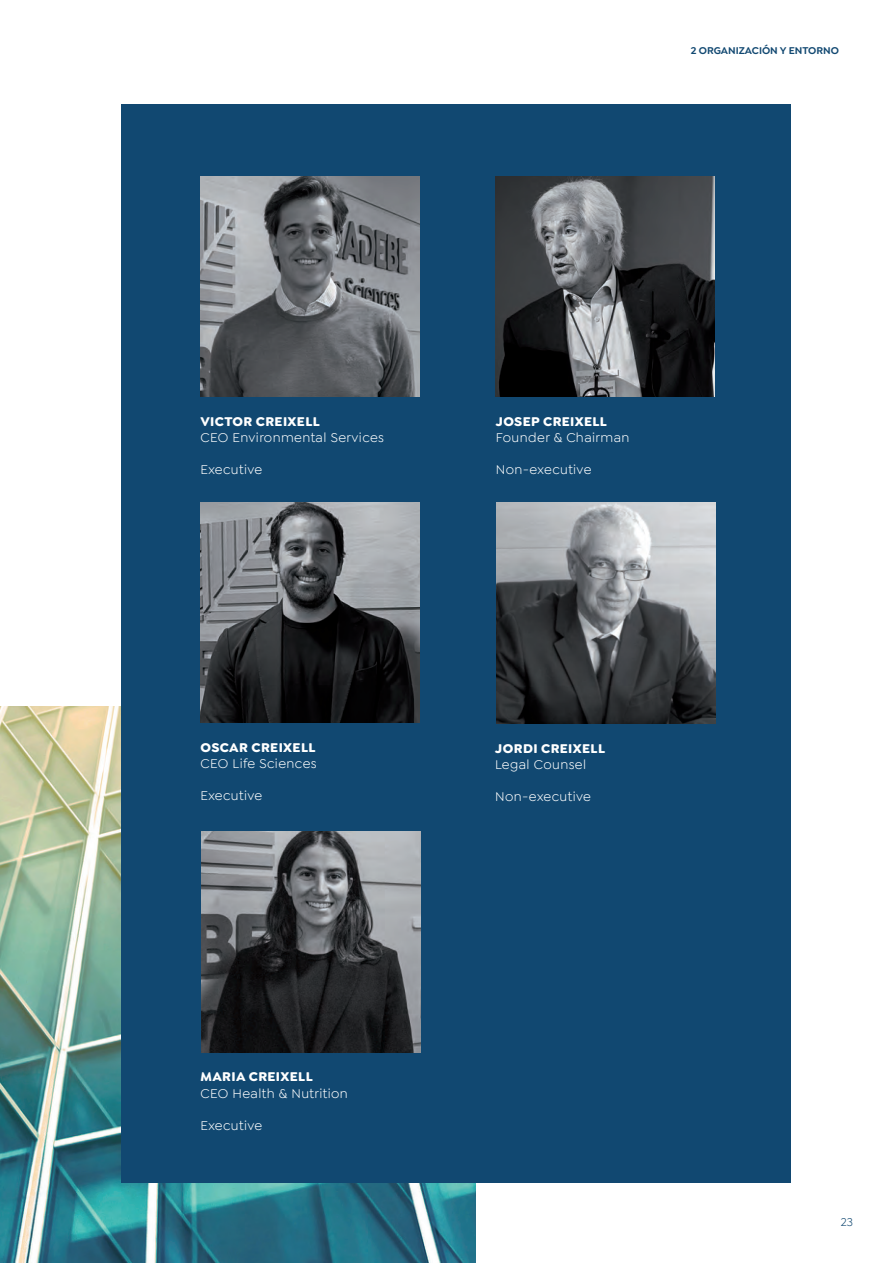
<style>
.page{position:relative;width:893px;height:1263px;background:#fff}
.page>*{position:absolute;margin:0;border:0;box-sizing:border-box;transform-origin:0 0}
.t1{font:13.5px "Goldplay";letter-spacing:.03em;color:#fff}
.t2{font:700 13.5px "Goldplay";letter-spacing:.03em;color:#fff}
.t3{font:12px "Goldplay";color:#114871}
.t4{font:600 10.5px "Goldplay";color:#114871}
</style>
<div class="page">
<img style="left:0;top:706px;width:475px;height:557px">
<div style="left:121px;top:104px;width:670px;height:1078px;background:#114871"></div>
<img style="left:496px;top:176px;width:219px;height:221px">
<img style="left:496px;top:503px;width:219px;height:220px">
<img style="left:200px;top:176px;width:219px;height:221px">
<img style="left:200px;top:502px;width:219px;height:221px">
<img style="left:202px;top:831px;width:219px;height:221px">
<p class="t4" style="left:691px;top:44px;width:150px">2 ORGANIZACIÓN Y ENTORNO</p>
<p class="t2" style="left:200px;top:413px;width:121px">VICTOR CREIXELL</p>
<p class="t1" style="left:200px;top:430px;width:185px">CEO Environmental Services</p>
<p class="t1" style="left:200px;top:462px;width:63px">Executive</p>
<p class="t2" style="left:200px;top:739px;width:116px">OSCAR CREIXELL</p>
<p class="t1" style="left:200px;top:756px;width:118px">CEO Life Sciences</p>
<p class="t1" style="left:200px;top:788px;width:63px">Executive</p>
<p class="t2" style="left:200px;top:1068px;width:114px">MARIA CREIXELL</p>
<p class="t1" style="left:200px;top:1086px;width:149px">CEO Health &amp; Nutrition</p>
<p class="t1" style="left:200px;top:1117px;width:63px">Executive</p>
<p class="t2" style="left:496px;top:413px;width:113px">JOSEP CREIXELL</p>
<p class="t1" style="left:496px;top:430px;width:135px">Founder &amp; Chairman</p>
<p class="t1" style="left:496px;top:462px;width:97px">Non-executive</p>
<p class="t2" style="left:495px;top:739px;width:111px">JORDI CREIXELL</p>
<p class="t1" style="left:495px;top:757px;width:92px">Legal Counsel</p>
<p class="t1" style="left:495px;top:789px;width:97px">Non-executive</p>
<p class="t3" style="left:841px;top:1215px;width:14px">23</p>
</div>
